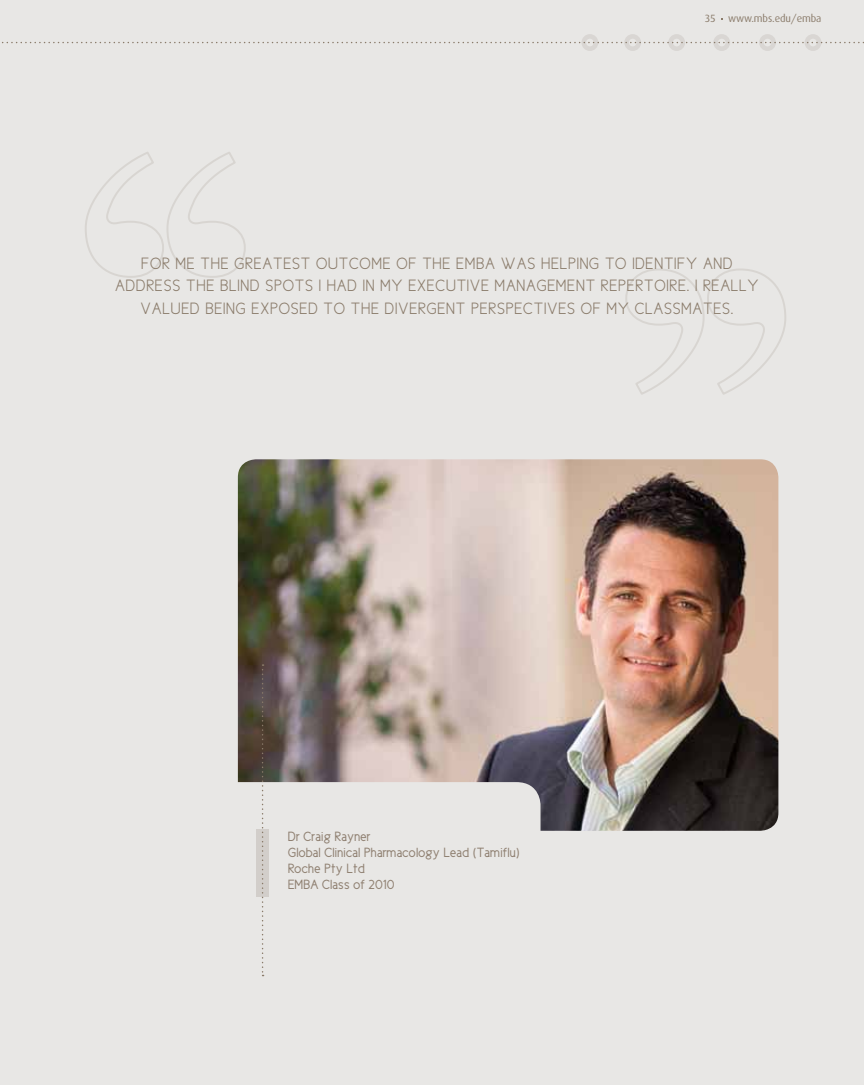
<style>
.page{position:relative;width:864px;height:1085px;background:#fff}
.page>*{position:absolute;margin:0;border:0;box-sizing:border-box;transform-origin:0 0}
.t1{font:16.5px "Cicle Semi";letter-spacing:.045em;color:#8a7b6a}
.t2{font:13.5px/16.2px "Cicle Gordita";letter-spacing:.01em;color:#8f8071}
.t3{font:10.5px "Dax";letter-spacing:-.01em;color:#8a7b6a}
</style>
<div class="page">
<div style="left:0;top:0;width:863px;height:1084px;background:#e8e7e5"></div>
<img style="left:238px;top:459px;width:540px;height:371px">
<svg style="left:237px;top:664px;width:303px;height:312px"></svg>
<svg style="left:85px;top:152px;width:161px;height:126px"></svg>
<svg style="left:625px;top:269px;width:161px;height:126px"></svg>
<div style="left:581px;top:34px;width:17px;height:17px;border:4px solid #d9d6d3;border-radius:50%"></div>
<div style="left:713px;top:34px;width:16px;height:17px;border:4px solid #d9d6d3;border-radius:50%"></div>
<div style="left:624px;top:34px;width:16px;height:17px;border:4px solid #d9d6d3;border-radius:50%"></div>
<div style="left:758px;top:34px;width:17px;height:17px;border:4px solid #d9d6d3;border-radius:50%"></div>
<div style="left:668px;top:34px;width:16px;height:17px;border:4px solid #d9d6d3;border-radius:50%"></div>
<div style="left:804px;top:34px;width:17px;height:17px;border:4px solid #d9d6d3;border-radius:50%"></div>
<svg style="left:2px;top:42px;width:862px;height:1px"></svg>
<p class="t3" style="left:704px;top:13px;width:118px">35 www.mbs.edu/emba</p>
<p class="t1" style="left:141px;top:254px;width:70px">FOR ME THE</p>
<p class="t1" style="left:234px;top:254px;width:30px">GREATEST</p>
<p class="t1" style="left:316px;top:254px;width:12px">OUTCOME</p>
<p class="t1" style="left:396px;top:254px;width:36px">OF THE</p>
<p class="t1" style="left:456px;top:254px;width:57px">EMBA WAS</p>
<p class="t1" style="left:541px;top:254px;width:9px">HELPI</p>
<p class="t1" style="left:579px;top:254px;width:153px">NGTO IDENTIFY AND</p>
<p class="t1" style="left:115px;top:277px;width:11px">ADD</p>
<p class="t1" style="left:146px;top:277px;width:18px">RESS</p>
<p class="t1" style="left:186px;top:277px;width:10px">THE</p>
<p class="t1" style="left:220px;top:277px;width:56px">BLINDSPOTS</p>
<p class="t1" style="left:319px;top:277px;width:19px">I HAD</p>
<p class="t1" style="left:362px;top:277px;width:74px">IN MY EXECUTIVE</p>
<p class="t1" style="left:494px;top:277px;width:42px">MANAGEME</p>
<p class="t1" style="left:575px;top:277px;width:145px">NT REPERTOIRE. I REALL</p>
<p class="t1" style="left:747px;top:277px;width:13px">Y</p>
<p class="t1" style="left:140px;top:299px;width:11px">VALUED</p>
<p class="t1" style="left:205px;top:299px;width:75px">BEING EXPOSED</p>
<p class="t1" style="left:323px;top:299px;width:38px">TO THE</p>
<p class="t1" style="left:385px;top:299px;width:9px">DIVE</p>
<p class="t1" style="left:418px;top:299px;width:89px">RGENT PERSPECTIVES</p>
<p class="t1" style="left:580px;top:299px;width:65px">OF MY CLASSMATES</p>
<p class="t1" style="left:730px;top:299px;width:4px">.</p>
<p class="t2" style="left:288px;top:827px;width:233px">Dr Craig Rayner<br>Global Clinical Pharmacology Lead (Tamiflu)<br>Roche Pty Ltd<br>EMBA Class of 2010</p>
</div>
